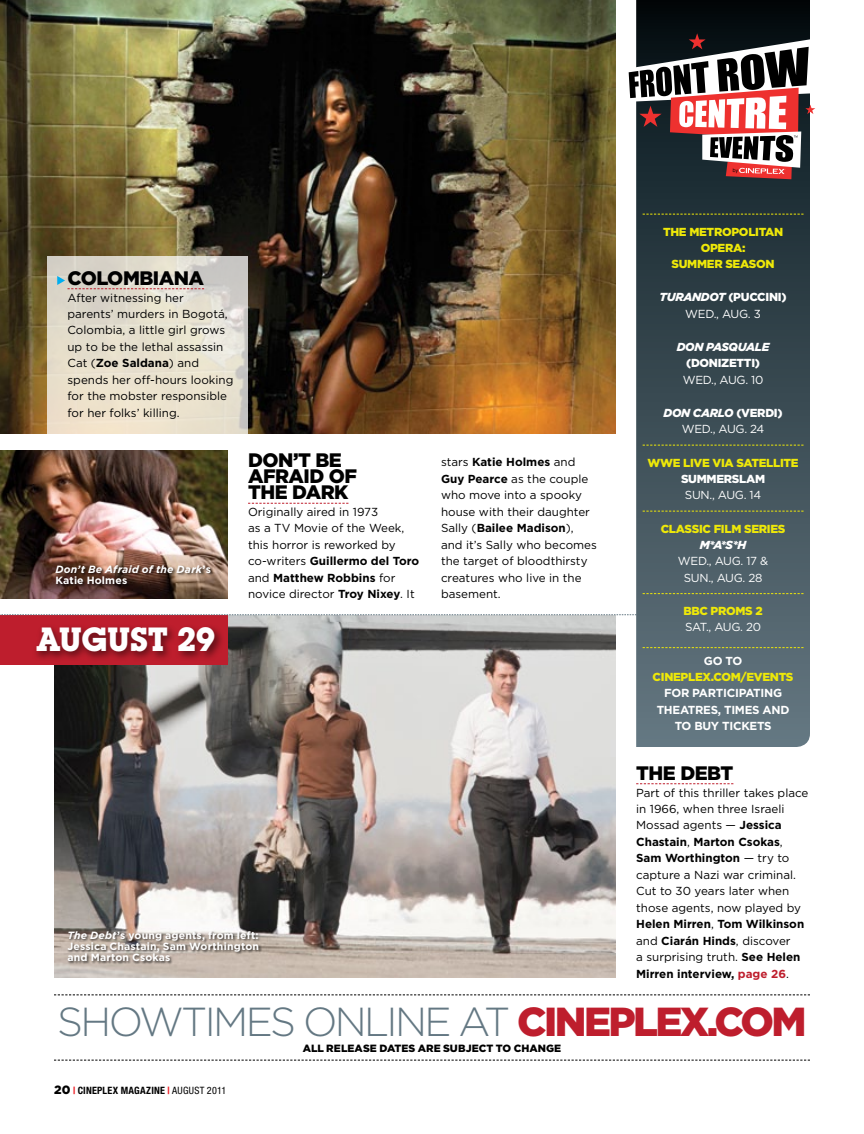
<style>
.page{position:relative;width:864px;height:1134px;background:#fff}
.page>*{position:absolute;margin:0;border:0;box-sizing:border-box;transform-origin:0 0}
.t1{font:300 40.5px "Gotham";letter-spacing:-.065em;color:#647883}
.t2{font:900 40.5px "Gotham";letter-spacing:-.065em;color:#be1e2d}
.t3{font:700 33px "Lubalin Graph IT Cby BT";letter-spacing:-.025em;color:#fff}
.t4{font:900 19.5px/16.5px "Gotham";letter-spacing:-.025em;color:#000}
.t5{font:11.7px/16.5px "Gotham";color:#000}
.t6{font:900 11.7px/16.5px "Gotham";letter-spacing:-.025em;color:#eee809}
.t7{font:11.7px/16.5px "Gotham";letter-spacing:-.025em;color:#fff;text-align:center}
.t8{font:700 11.7px/16.5px "Gotham";letter-spacing:-.025em;color:#fff}
.t9{font:italic 900 11.7px "Gotham";letter-spacing:-.025em;color:#fff}
.t10{font:900 11.7px "Gotham";letter-spacing:-.025em;color:#fff}
.t11{font:700 10.5px/11.2px "Gotham";letter-spacing:.015em;color:#fff;text-align:justify}
.t12{font:italic 700 10.5px/11.2px "Gotham";letter-spacing:.015em;color:#fff}
.t13{font:900 10.5px "Gotham";letter-spacing:.01em;color:#000}
.t14{font:700 condensed 10.2px "Helvetica Neue";letter-spacing:.02em;color:#000}
.s1{font-weight:700}
.s2{font-style:normal}
.s3{font-style:italic}
.s4{font-weight:700;color:#be1e2d}
.s5{font-weight:300;color:#647883}
.s6{font-family:"Gotham";font-weight:900;font-stretch:normal;font-size:12px}
.s7{color:#ed1d24}
.s8{font-weight:400}
</style>
<div class="page">
<img style="left:54px;top:615px;width:562px;height:363px">
<img style="left:0;top:450px;width:228px;height:148px">
<svg style="left:54px;top:1060px;width:756px;height:1px"></svg>
<svg style="left:54px;top:994px;width:756px;height:1px"></svg>
<svg style="left:636px;top:783px;width:97px;height:1px"></svg>
<div style="left:0;top:615px;width:227px;height:49px;background:#be1e2d"></div>
<div style="left:33px;top:624px;width:192px;height:37px;background:#000;opacity:.55"></div>
<svg style="left:248px;top:503px;width:100px;height:1px"></svg>
<svg style="left:0;top:614px;width:636px;height:1px"></svg>
<svg style="left:636px;top:0;width:174px;height:747px;background:#3e4e56"></svg>
<svg style="left:643px;top:214px;width:161px;height:1px"></svg>
<svg style="left:643px;top:445px;width:161px;height:1px"></svg>
<svg style="left:643px;top:511px;width:161px;height:1px"></svg>
<svg style="left:643px;top:593px;width:161px;height:1px"></svg>
<svg style="left:643px;top:647px;width:161px;height:1px"></svg>
<svg style="left:628px;top:33px;width:187px;height:146px"></svg>
<div style="left:67px;top:931px;width:195px;height:34px;background:#000;opacity:.55"></div>
<img style="left:0;top:0;width:616px;height:434px">
<svg style="left:48px;top:256px;width:200px;height:178px;background:#e3dccd"></svg>
<svg style="left:57px;top:276px;width:147px;height:13px;background:#d8d3cb"></svg>
<div style="left:56px;top:565px;width:157px;height:23px;background:#000;opacity:.55"></div>
<h3 class="t4" style="left:68px;top:269px;width:138px">COLOMBIANA</h3>
<p class="t5" style="left:68px;top:289px;width:168px">After witnessing her<br>parents’ murders in Bogotá,<br>Colombia, a little girl grows up to be the lethal assassin<br>Cat (<span class="s1">Zoe Saldana</span>) and spends her off-hours looking for the mobster responsible for her folks’ killing.</p>
<p class="t12" style="left:55px;top:564px;width:157px">Don’t Be Afraid of the Dark<span class="s2">’s<br>Katie Holmes</span></p>
<h2 class="t3" style="left:37px;top:620px;width:180px">AUGUST 29</h2>
<h3 class="t4" style="left:248px;top:451px;width:111px">DON’T BE<br>AFRAID OF<br>THE</h3>
<h3 class="t4" style="left:292px;top:484px;width:29px">DARK</h3>
<p class="t5" style="left:248px;top:503px;width:173px">Originally aired in 1973<br>as a TV Movie of the Week, this horror is reworked by co-writers <span class="s1">Guillermo del Toro </span>and <span class="s1">Matthew Robbins</span> for novice director <span class="s1">Troy Nixey</span>. It</p>
<p class="t5" style="left:441px;top:454px;width:157px">stars <span class="s1">Katie Holmes</span> and<br><span class="s1">Guy Pearce</span> as the couple who move into a spooky house with their daughter<br>Sally (<span class="s1">Bailee Madison</span>), and it’s Sally who becomes the target of bloodthirsty creatures who live in the basement.</p>
<p class="t11" style="left:68px;top:929px;width:193px"><span class="s3">The Debt</span>’s young agents, from left:<br>Jessica Chastain, Sam Worthington and Marton Csokas</p>
<p class="t6" style="left:701px;top:223px;width:84px;text-indent:21px">OPOLITAN<br>OPERA</p>
<p class="t6" style="left:663px;top:223px;width:36px">THE METR</p>
<p class="t6" style="left:742px;top:239px;width:5px">:</p>
<p class="t6" style="left:671px;top:256px;width:70px">SUMMER SEAS</p>
<p class="t6" style="left:756px;top:256px;width:20px">ON</p>
<p class="t9" style="left:660px;top:291px;width:83px">TURANDOT <span class="s2">(PUCC</span></p>
<p class="t10" style="left:766px;top:291px;width:23px">INI)</p>
<p class="t7" style="left:685px;top:305px;width:77px">Wed., Aug . 3</p>
<p class="t9" style="left:677px;top:340px;width:94px">DON PASQUALE</p>
<p class="t10" style="left:686px;top:357px;width:52px">(DONIZETT</p>
<p class="t10" style="left:751px;top:357px;width:10px">I)</p>
<p class="t7" style="left:683px;top:371px;width:82px">Wed., Aug. 10</p>
<p class="t9" style="left:664px;top:406px;width:87px">DON CARLO <span class="s2">(VERD</span></p>
<p class="t10" style="left:774px;top:406px;width:10px">I)</p>
<p class="t7" style="left:682px;top:421px;width:84px">Wed., Aug . 24</p>
<p class="t6" style="left:648px;top:454px;width:105px">WWE LIVE VIA SATE</p>
<p class="t6" style="left:766px;top:454px;width:26px">LLITE</p>
<p class="t10" style="left:681px;top:472px;width:86px">SUMMERSLAM</p>
<p class="t7" style="left:685px;top:487px;width:78px">Sun., Aug. 14</p>
<p class="t6" style="left:661px;top:520px;width:24px">CLASS</p>
<p class="t6" style="left:699px;top:520px;width:80px">IC FILM SERIES</p>
<p class="t9" style="left:700px;top:538px;width:48px">M*A*S*H</p>
<p class="t7" style="left:678px;top:553px;width:92px">Wed., Aug. 17 &amp;<br>Sun ., Aug. 28</p>
<p class="t6" style="left:683px;top:602px;width:81px">BBC PROMS 2</p>
<p class="t7" style="left:685px;top:619px;width:77px">Sat., Aug . 20</p>
<p class="t8" style="left:704px;top:652px;width:31px">Go to</p>
<p class="t6" style="left:653px;top:668px;width:135px">CINEPLEX.COM/EVENTS</p>
<p class="t8" style="left:664px;top:685px;width:9px">for</p>
<p class="t8" style="left:692px;top:685px;width:9px">part</p>
<p class="t8" style="left:723px;top:685px;width:24px">icipat</p>
<p class="t8" style="left:761px;top:685px;width:13px">ing</p>
<p class="t8" style="left:657px;top:701px;width:9px">theatres</p>
<p class="t8" style="left:675px;top:701px;width:98px;text-indent:43px">, TIMES and to buy tickets</p>
<h3 class="t4" style="left:636px;top:764px;width:98px">THE DEBT</h3>
<p class="t5" style="left:636px;top:784px;width:174px">Part of this thriller takes place in 1966, when three Israeli<br>Mossad agents — <span class="s1">Jessica<br>Chastain</span>, <span class="s1">Marton Csokas</span>,<br><span class="s1">Sam Worthington</span> — try to capture a Nazi war criminal.<br>Cut to 30 years later when those agents, now played by<br><span class="s1">Helen Mirren</span>, <span class="s1">Tom Wilkinson </span>and <span class="s1">Ciarán Hinds</span>, discover<br>a surprising truth. <span class="s1">See Helen<br>Mirren interview,</span> <span class="s4">page 26</span>.</p>
<h1 class="t2" style="left:484px;top:998px;width:324px"><span class="s5">T</span> CINEPLEX.COM</h1>
<p class="t13" style="left:496px;top:1042px;width:27px">TO CHA</p>
<p class="t13" style="left:538px;top:1042px;width:24px">NGE</p>
<h1 class="t1" style="left:57px;top:1000px;width:276px">SHOWTI MES ON</h1>
<p class="t13" style="left:303px;top:1042px;width:53px">ALL RE LEASE</p>
<h1 class="t1" style="left:458px;top:1000px;width:33px">A</h1>
<p class="t13" style="left:458px;top:1042px;width:22px">BJECT</p>
<h1 class="t1" style="left:364px;top:1000px;width:43px">LINE</h1>
<p class="t13" style="left:379px;top:1042px;width:8px">DATES</p>
<p class="t13" style="left:418px;top:1042px;width:9px">ARE</p>
<p class="t13" style="left:443px;top:1042px;width:9px">SU</p>
<p class="t14" style="left:54px;top:1084px;width:174px"><span class="s6">20</span> <span class="s7">|</span> CINEPLEX MAGAZINE <span class="s7">|</span> <span class="s8">AUGUST 2011</span></p>
</div>
